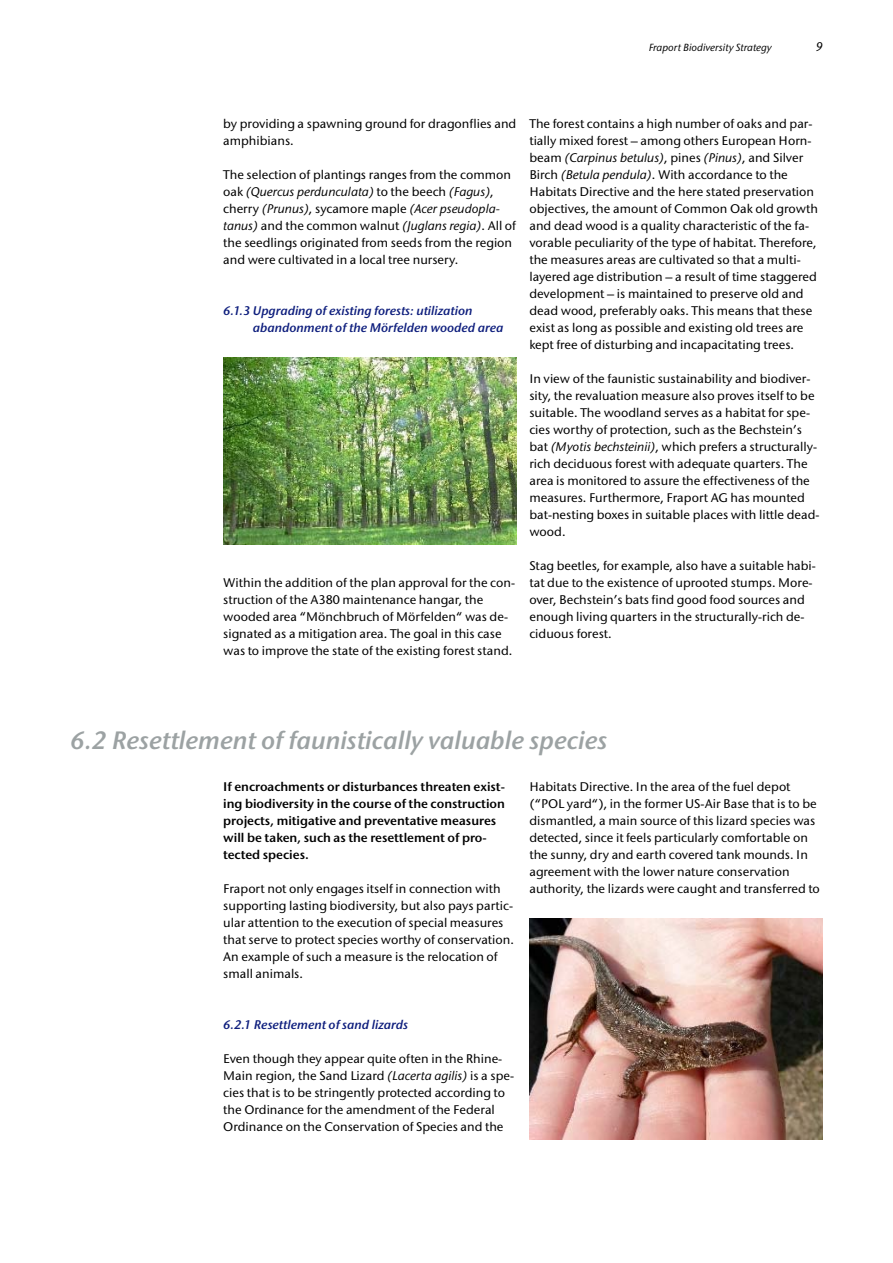
<style>
.page{position:relative;width:893px;height:1263px;background:#fff}
.page>*{position:absolute;margin:0;border:0;box-sizing:border-box;transform-origin:0 0}
.t1{font:25.5px "Stone San Itc T Semi Ital";color:#9ca2a3}
.t2{font:500 12.75px/17px "Stone San Itc T";color:#000}
.t3{font:12.75px/17px "Stone San Itc T Semi";color:#000}
.t4{font:12.75px/17px "Stone San Itc T Semi Ital";color:#0e1e7d}
.t5{font:italic 500 12.75px "Stone San Itc T";color:#000}
.t6{font:italic 500 10.5px "Stone San Itc T";color:#000}
.s1{font-style:italic}
</style>
<div class="page">
<img style="left:223px;top:357px;width:294px;height:187px">
<img style="left:529px;top:918px;width:294px;height:222px">
<p class="t6" style="left:649px;top:41px;width:125px">Fraport Biodiversity Strategy</p>
<p class="t5" style="left:816px;top:39px;width:8px">9</p>
<p class="t2" style="left:223px;top:115px;width:295px">by providing a spawning ground for dragonflies and amphibians.</p>
<p class="t2" style="left:223px;top:166px;width:294px">The selection of plantings ranges from the common oak <span class="s1">(Quercus perdunculata)</span> to the beech <span class="s1">(Fagus)</span>, cherry <span class="s1">(Prunus)</span>, sycamore maple <span class="s1">(Acer pseudopla&shy;tanus)</span> and the common walnut <span class="s1">(Juglans regia)</span>. All of the seedlings originated from seeds from the region and were cultivated in a local tree nursery.</p>
<p class="t4" style="left:253px;top:302px;width:252px;text-indent:-30px">6.1.3 Upgrading of existing forests: utilization abandonment of the Mörfelden wooded area</p>
<p class="t2" style="left:223px;top:574px;width:293px">Within the addition of the plan approval for the con&shy;struction of the A380 maintenance hangar, the wooded area “Mönchbruch of Mörfelden“ was de&shy;signated as a mitigation area. The goal in this case was to improve the state of the existing forest stand.</p>
<p class="t2" style="left:529px;top:115px;width:290px">The forest contains a high number of oaks and par&shy;tially mixed forest – among others European Horn&shy;beam <span class="s1">(Carpinus betulus)</span>, pines <span class="s1">(Pinus)</span>, and Silver Birch <span class="s1">(Betula pendula)</span>. With accordance to the Habitats Directive and the here stated preservation objectives, the amount of Common Oak old growth and dead wood is a quality characteristic of the fa&shy;vorable peculiarity of the type of habitat. Therefore, the measures areas are cultivated so that a multi&shy;layered age distribution – a result of time staggered development – is maintained to preserve old and dead wood, preferably oaks. This means that these exist as long as possible and existing old trees are kept free of disturbing and incapacitating trees.</p>
<p class="t2" style="left:529px;top:370px;width:292px">In view of the faunistic sustainability and biodiver&shy;sity, the revaluation measure also proves itself to be suitable. The woodland serves as a habitat for spe&shy;cies worthy of protection, such as the Bechstein’s bat <span class="s1">(Myotis bechsteinii)</span>, which prefers a structurally&shy;rich deciduous forest with adequate quarters. The area is monitored to assure the effectiveness of the measures. Furthermore, Fraport AG has mounted bat-nesting boxes in suitable places with little dead&shy;wood.</p>
<p class="t2" style="left:529px;top:557px;width:288px">Stag beetles, for example, also have a suitable habi&shy;tat due to the existence of uprooted stumps. More&shy;over, Bechstein’s bats find good food sources and enough living quarters in the structurally-rich de&shy;ciduous forest.</p>
<h1 class="t1" style="left:70px;top:725px;width:539px">6.2 Resettlement of faunistically valuable species</h1>
<p class="t3" style="left:223px;top:778px;width:283px">If encroachments or disturbances threaten exist&shy;ing biodiversity in the course of the construction projects, mitigative and preventative measures will be taken, such as the resettlement of pro&shy;tected species.</p>
<p class="t2" style="left:223px;top:880px;width:292px">Fraport not only engages itself in connection with supporting lasting biodiversity, but also pays partic&shy;ular attention to the execution of special measures that serve to protect species worthy of conservation.<br>An example of such a measure is the relocation of small animals.</p>
<p class="t2" style="left:529px;top:778px;width:292px">Habitats Directive. In the area of the fuel depot (“POL yard“), in the former US-Air Base that is to be dismantled, a main source of this lizard species was detected, since it feels particularly comfortable on the sunny, dry and earth covered tank mounds. In agreement with the lower nature conservation authority, the lizards were caught and transferred to</p>
<p class="t4" style="left:223px;top:1016px;width:186px">6.2.1 Resettlement of sand lizards</p>
<p class="t2" style="left:223px;top:1050px;width:292px">Even though they appear quite often in the Rhine-Main region, the Sand Lizard <span class="s1">(Lacerta agilis)</span> is a spe&shy;cies that is to be stringently protected according to the Ordinance for the amendment of the Federal Ordinance on the Conservation of Species and the</p>
</div>
